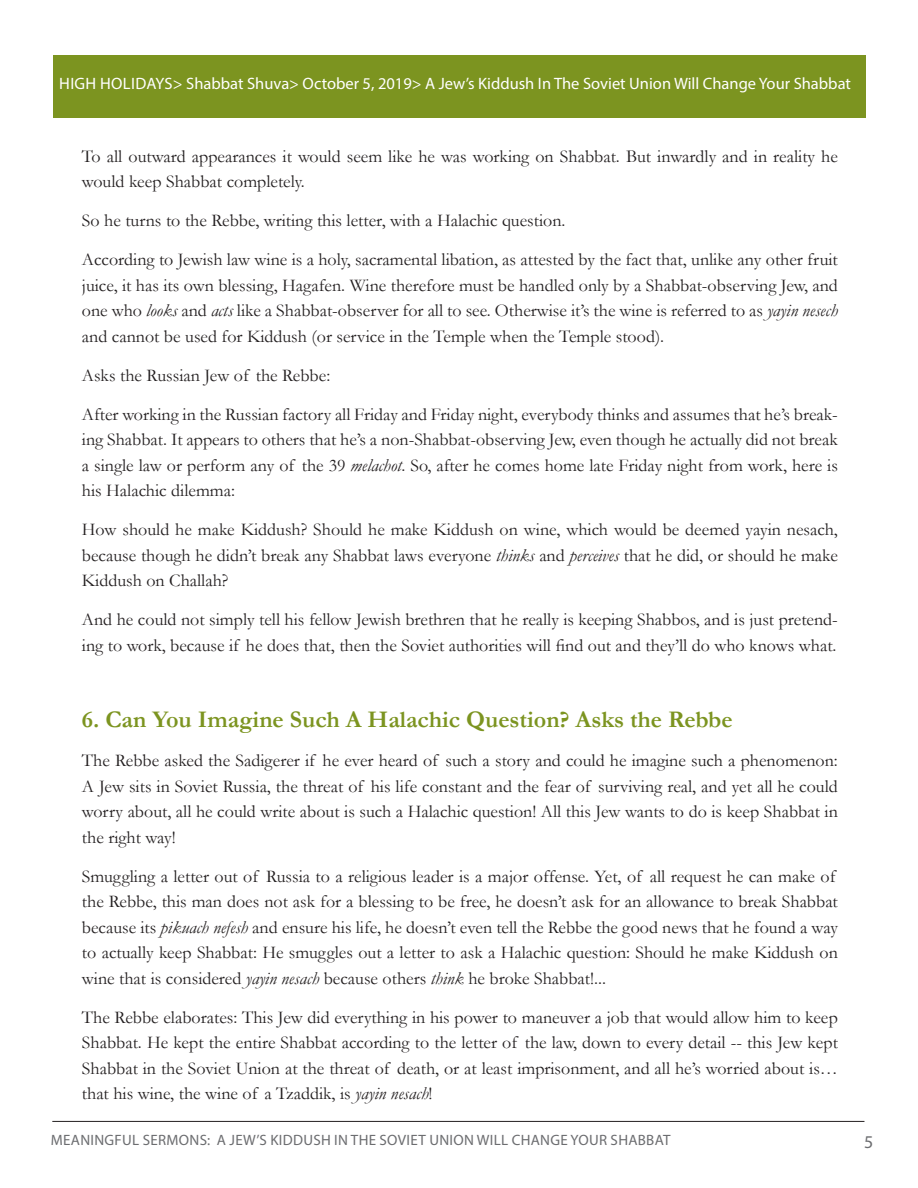
<style>
.page{position:relative;width:918px;height:1188px;background:#fff}
.page>*{position:absolute;margin:0;border:0;box-sizing:border-box;transform-origin:0 0}
.t1{font:700 24px "Garamond";color:#7c9420}
.t2{font:18px/25.5px "Garamond";color:#231f20;text-align:justify}
.t3{font:18px "Myriad Pro";color:#6c6d70}
.t4{font:16.5px "Myriad Pro";color:#fff}
.t5{font:15px "Myriad Pro";letter-spacing:.02em;color:#6c6d70}
.s1{font-style:italic}
</style>
<div class="page">
<hr style="left:52px;top:1121px;width:812px;height:1px;background:#231f20">
<div style="left:54px;top:55px;width:812px;height:63px;background:#7c9420"></div>
<p class="t4" style="left:59px;top:73px;width:793px">HIGH HOLIDAYS&gt; Shabbat Shuva&gt; October 5, 2019&gt; A Jew’s Kiddush In The Soviet Union Will Change Your Shabbat</p>
<p class="t2" style="left:82px;top:143px;width:757px">To all outward appearances it would seem like he was working on Shabbat. But inwardly and in reality he would keep Shabbat completely.</p>
<p class="t2" style="left:82px;top:207px;width:485px">So he turns to the Rebbe, writing this letter, with a Halachic question.</p>
<p class="t2" style="left:82px;top:246px;width:758px">According to Jewish law wine is a holy, sacramental libation, as attested by the fact that, unlike any other fruit juice, it has its own blessing, Hagafen. Wine therefore must be handled only by a Shabbat-observing Jew, and one who <span class="s1">looks</span> and <span class="s1">acts</span> like a Shabbat-observer for all to see. Otherwise it’s the wine is referred to as <span class="s1">yayin nesech </span>and cannot be used for Kiddush (or service in the Temple when the Temple stood).</p>
<p class="t2" style="left:82px;top:362px;width:250px">Asks the Russian Jew of the Rebbe:</p>
<p class="t2" style="left:82px;top:401px;width:758px">After working in the Russian factory all Friday and Friday night, everybody thinks and assumes that he’s break&shy;ing Shabbat. It appears to others that he’s a non-Shabbat-observing Jew, even though he actually did not break a single law or perform any of the 39 <span class="s1">melachot</span>. So, after he comes home late Friday night from work, here is his Halachic dilemma:</p>
<p class="t2" style="left:82px;top:516px;width:758px">How should he make Kiddush? Should he make Kiddush on wine, which would be deemed yayin nesach, because though he didn’t break any Shabbat laws everyone <span class="s1">thinks</span> and <span class="s1">perceives</span> that he did, or should he make Kiddush on Challah?</p>
<p class="t2" style="left:82px;top:606px;width:758px">And he could not simply tell his fellow Jewish brethren that he really is keeping Shabbos, and is just pretend&shy;ing to work, because if he does that, then the Soviet authorities will find out and they’ll do who knows what.</p>
<p class="t1" style="left:82px;top:703px;width:652px">6. Can You Imagine Such A Halachic Question? Asks the Rebbe</p>
<p class="t2" style="left:82px;top:747px;width:758px">The Rebbe asked the Sadigerer if he ever heard of such a story and could he imagine such a phenomenon:<br>A Jew sits in Soviet Russia, the threat of his life constant and the fear of surviving real, and yet all he could worry about, all he could write about is such a Halachic question! All this Jew wants to do is keep Shabbat in the right way!</p>
<p class="t2" style="left:82px;top:863px;width:758px;text-align:left">Smuggling a letter out of Russia to a religious leader is a major offense. Yet, of all request he can make of the Rebbe, this man does not ask for a blessing to be free, he doesn’t ask for an allowance to break Shabbat because its <span class="s1">pikuach nefesh</span> and ensure his life, he doesn’t even tell the Rebbe the good news that he found a way to actually keep Shabbat: He smuggles out a letter to ask a Halachic question: Should he make Kiddush on wine that is considered <span class="s1">yayin nesach</span> because others <span class="s1">think</span> he broke Shabbat!...</p>
<p class="t2" style="left:82px;top:1004px;width:758px">The Rebbe elaborates: This Jew did everything in his power to maneuver a job that would allow him to keep Shabbat. He kept the entire Shabbat according to the letter of the law, down to every detail -- this Jew kept Shabbat in the Soviet Union at the threat of death, or at least imprisonment, and all he’s worried about is… that his wine, the wine of a Tzaddik, is <span class="s1">yayin nesach</span>!</p>
<p class="t5" style="left:51px;top:1131px;width:621px">MEANINGFUL SERMONS: A JEW’S KIDDUSH IN THE SOVIET UNION WILL CHANGE YOUR SHABBAT</p>
<p class="t3" style="left:864px;top:1131px;width:11px">5</p>
</div>
